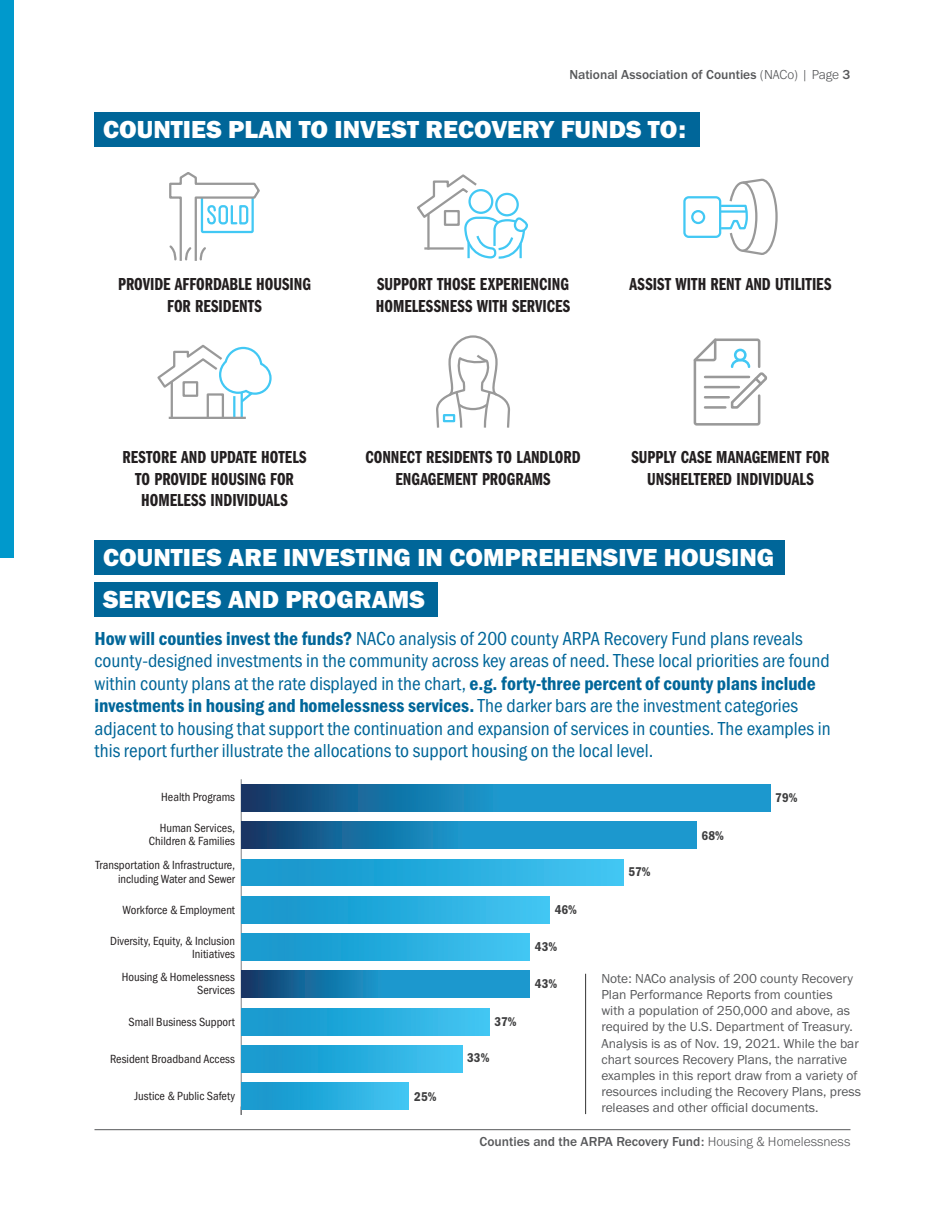
<style>
.page{position:relative;width:945px;height:1215px;background:#fff}
.page>*{position:absolute;margin:0;border:0;box-sizing:border-box;transform-origin:0 0}
.t1{font:25.5px "Franklin Gothic URW Hea";color:#fff}
.t2{font:19.5px/22.5px "Franklin Gothic URW Cond";color:#069}
.t3{font:18px/21.6px "Franklin Gothic URW Com Dem";color:#231f20;text-align:center}
.Intro_paragraph_whit{font:13.5px/16.2px "Franklin Gothic URW Boo";color:#57585a}
.t4{font:500 13.5px "Franklin Gothic URW";color:#57585a}
.t5{font:13.2px "Franklin Gothic URW Con Dem";color:#3e3e3f}
.t6{font:12.3px/13.2px "Franklin Gothic URW Cond";color:#231f20;text-align:right}
.s1{font-weight:300}
.s2{font-family:"Franklin Gothic URW Con Dem"}
</style>
<div class="page">
<hr style="left:94px;top:1129px;width:756px;height:1px;background:#57585a">
<div style="left:0;top:0;width:14px;height:558px;background:#09c"></div>
<div style="left:94px;top:112px;width:606px;height:35px;background:#069"></div>
<svg style="left:417px;top:174px;width:111px;height:85px"></svg>
<div style="left:444px;top:210px;width:16px;height:16px;border:2px solid #999"></div>
<hr style="left:424px;top:247px;width:40px;height:3px;background:#999">
<hr style="left:427px;top:214px;width:3px;height:36px;background:#999">
<hr style="left:233px;top:396px;width:2px;height:22px;background:#42c8f4">
<hr style="left:241px;top:392px;width:2px;height:26px;background:#42c8f4">
<div style="left:207px;top:393px;width:17px;height:26px;border:2px solid #999"></div>
<hr style="left:169px;top:417px;width:77px;height:2px;background:#999">
<hr style="left:171px;top:382px;width:2px;height:36px;background:#999">
<svg style="left:157px;top:344px;width:115px;height:61px"></svg>
<svg style="left:169px;top:172px;width:91px;height:89px"></svg>
<svg style="left:436px;top:335px;width:74px;height:93px"></svg>
<div style="left:443px;top:414px;width:12px;height:8px;border:2px solid #42c8f4"></div>
<div style="left:691px;top:210px;width:14px;height:14px;border:2px solid #42c8f4;border-radius:50%"></div>
<div style="left:683px;top:196px;width:38px;height:42px;border:2px solid #42c8f4;border-radius:4px"></div>
<svg style="left:719px;top:178px;width:59px;height:77px"></svg>
<div style="left:94px;top:540px;width:691px;height:35px;background:#069"></div>
<svg style="left:693px;top:338px;width:74px;height:88px"></svg>
<div style="left:94px;top:582px;width:344px;height:34px;background:#069"></div>
<hr style="left:585px;top:974px;width:1px;height:140px;background:#333">
<hr style="left:241px;top:779px;width:1px;height:336px;background:#7e8083">
<svg style="left:241px;top:784px;width:530px;height:27px;background:#1881b5"></svg>
<svg style="left:241px;top:822px;width:456px;height:27px;background:#1880b4"></svg>
<div style="left:241px;top:859px;width:382px;height:27px;background:linear-gradient(to right,#1193c9,#3fc4f1)"></div>
<div style="left:241px;top:896px;width:308px;height:27px;background:linear-gradient(to right,#1193c9,#3fc4f1)"></div>
<div style="left:241px;top:934px;width:288px;height:26px;background:linear-gradient(to right,#1193c9,#3fc4f1)"></div>
<svg style="left:241px;top:971px;width:288px;height:27px;background:#1880b4"></svg>
<div style="left:241px;top:1008px;width:248px;height:27px;background:linear-gradient(to right,#1193c9,#3fc4f1)"></div>
<div style="left:241px;top:1046px;width:221px;height:26px;background:linear-gradient(to right,#1193c9,#3fc4f1)"></div>
<div style="left:241px;top:1083px;width:168px;height:27px;background:linear-gradient(to right,#1193c9,#3fc4f1)"></div>
<p class="t4" style="left:569px;top:66px;width:283px">National Association of Counties <span class="s1">(NACo) | Page</span> 3</p>
<p class="t1" style="left:103px;top:113px;width:584px">COUNTIES PLAN TO INVEST RECOVERY FUNDS TO:</p>
<p class="t3" style="left:118px;top:272px;width:194px">PROVIDE AFFORDABLE HOUSING<br>FOR RESIDENTS</p>
<p class="t3" style="left:376px;top:272px;width:196px;text-align:left">SUPPORT THOSE EXPERIENCING<br>HOMELESSNESS WITH SERVICES</p>
<p class="t3" style="left:630px;top:272px;width:203px">ASSIST WITH RENT AND UTILITIES</p>
<p class="t3" style="left:122px;top:445px;width:186px">RESTORE AND UPDATE HOTELS<br>TO PROVIDE HOUSING FOR<br>HOMELESS INDIVIDUALS</p>
<p class="t3" style="left:365px;top:445px;width:217px">CONNECT RESIDENTS TO LANDLORD<br>ENGAGEMENT PROGRAMS</p>
<p class="t3" style="left:632px;top:445px;width:199px">SUPPLY CASE MANAGEMENT FOR<br>UNSHELTERED INDIVIDUALS</p>
<p class="t1" style="left:103px;top:541px;width:673px">COUNTIES ARE INVESTING IN COMPREHENSIVE HOUSING</p>
<p class="t1" style="left:103px;top:583px;width:323px">SERVICES AND PROGRAMS</p>
<p class="t2" style="left:94px;top:626px;width:738px"><span class="s2">How will counties invest the funds?</span> NACo analysis of 200 county ARPA Recovery Fund plans reveals county-designed investments in the community across key areas of need. These local priorities are found within county plans at the rate displayed in the chart, <span class="s2">e.g. forty-three percent of county plans include investments in housing and homelessness services.</span> The darker bars are the investment categories adjacent to housing that support the continuation and expansion of services in counties. The examples in this report further illustrate the allocations to support housing on the local level.</p>
<p class="t6" style="left:161px;top:789px;width:75px">Health Programs</p>
<p class="t6" style="left:149px;top:820px;width:88px">Human Services,<br>Children &amp; Families</p>
<p class="t6" style="left:96px;top:858px;width:141px">Transportation &amp; Infrastructure, including Water and Sewer</p>
<p class="t6" style="left:123px;top:903px;width:114px">Workforce &amp; Employment</p>
<p class="t6" style="left:110px;top:933px;width:126px">Diversity, Equity, &amp; Inclusion<br>Initiatives</p>
<p class="t6" style="left:122px;top:969px;width:115px">Housing &amp; Homelessness<br>Services</p>
<p class="t6" style="left:128px;top:1014px;width:108px">Small Business Support</p>
<p class="t6" style="left:110px;top:1051px;width:127px">Resident Broadband Access</p>
<p class="t6" style="left:134px;top:1089px;width:102px">Justice &amp; Public Safety</p>
<p class="t5" style="left:414px;top:1088px;width:24px">25%</p>
<p class="t5" style="left:494px;top:1013px;width:24px">37%</p>
<p class="t5" style="left:467px;top:1049px;width:24px">33%</p>
<p class="t5" style="left:555px;top:901px;width:24px">46%</p>
<p class="t5" style="left:535px;top:937px;width:24px">43%</p>
<p class="t5" style="left:535px;top:975px;width:24px">43%</p>
<p class="t5" style="left:628px;top:863px;width:24px">57%</p>
<p class="t5" style="left:702px;top:827px;width:24px">68%</p>
<p class="t5" style="left:775px;top:788px;width:24px">79%</p>
<p class="Intro_paragraph_whit" style="left:602px;top:970px;width:261px">Note: NACo analysis of 200 county Recovery Plan Performance Reports from counties<br>with a population of 250,000 and above, as required by the U.S. Department of Treasury.<br>Analysis is as of Nov. 19, 2021. While the bar chart sources Recovery Plans, the narrative examples in this report draw from a variety of resources including the Recovery Plans, press releases and other official documents.</p>
<p class="t4" style="left:480px;top:1133px;width:372px">Counties and the ARPA Recovery Fund: <span class="s1">Housing &amp; Homelessness</span></p>
</div>
